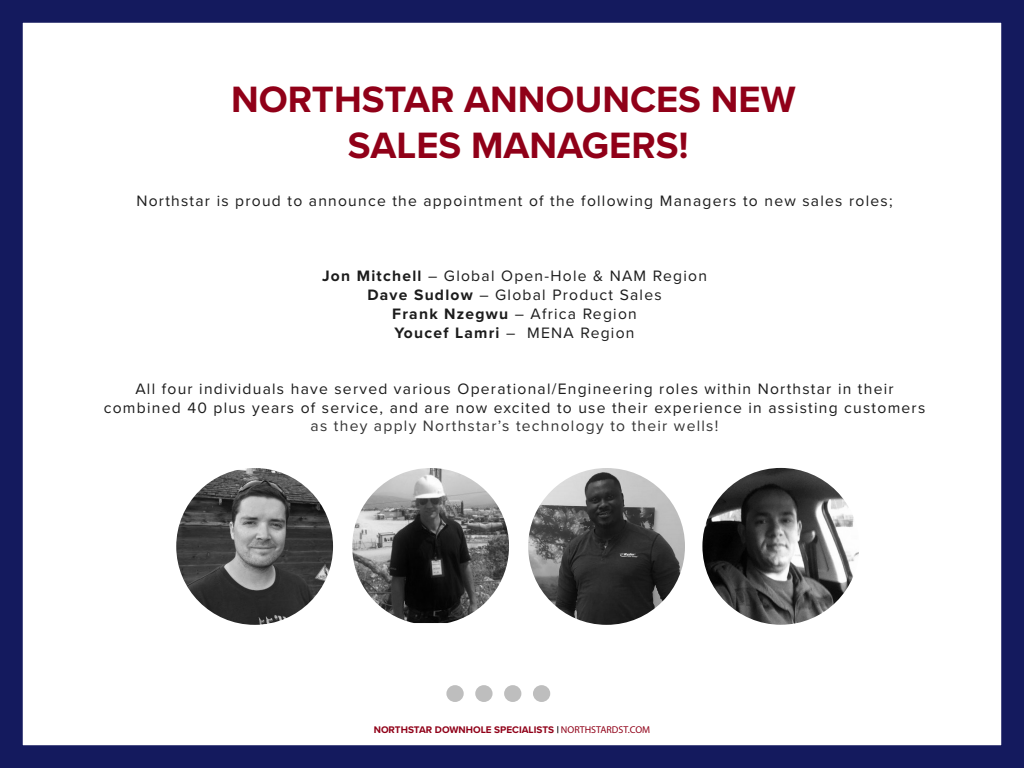
<style>
.page{position:relative;width:1024px;height:768px;background:#fff}
.page>*{position:absolute;margin:0;border:0;box-sizing:border-box;transform-origin:0 0}
.Presentation_Header{font:700 38px "Proxima Nova";color:#900018}
.Presentation_Subhead{font:15.6px/18.8px "Proxima Nova";letter-spacing:.08em;color:#1c1c1c;text-align:center}
.Presentation_Subhead-2{font:700 15.6px "Proxima Nova";letter-spacing:.08em;color:#1c1c1c}
.About_Page_Body_Text{font:700 10px "Proxima Nova";color:#900018}
.s1{font-weight:700}
.s2{font-weight:400}
.s3{color:#343434}
.s4{color:#000}
.s5{font-family:"Myriad Pro";font-weight:400}
</style>
<div class="page">
<div style="left:0;top:0;width:1024px;height:768px;border:23px solid #141a5e"></div>
<img style="left:702px;top:468px;width:157px;height:157px;border-radius:78px">
<img style="left:528px;top:468px;width:157px;height:157px;border-radius:78px">
<img style="left:352px;top:468px;width:157px;height:155px">
<img style="left:176px;top:468px;width:157px;height:157px;border-radius:78px">
<div style="left:446px;top:685px;width:18px;height:17px;background:#bebebe;border-radius:50%"></div>
<div style="left:475px;top:685px;width:18px;height:17px;background:#bebebe;border-radius:50%"></div>
<div style="left:504px;top:685px;width:17px;height:17px;background:#bebebe;border-radius:50%"></div>
<div style="left:533px;top:685px;width:17px;height:17px;background:#bebebe;border-radius:50%"></div>
<p class="Presentation_Header" style="left:231px;top:77px;width:566px">NORTHSTAR ANNOUNCES NEW</p>
<p class="Presentation_Header" style="left:348px;top:123px;width:342px">SALES MANAGERS!</p>
<p class="Presentation_Subhead" style="left:136px;top:192px;width:758px">Northstar is proud to announce the appointment of the following Managers to new sales roles;</p>
<p class="Presentation_Subhead" style="left:322px;top:267px;width:386px"><span class="s1">Jon Mitchell</span> – Global Open-Hole &amp; NAM Region</p>
<p class="Presentation_Subhead" style="left:367px;top:286px;width:296px"><span class="s1">Dave Sudlow</span> – Global Product Sales</p>
<p class="Presentation_Subhead" style="left:392px;top:305px;width:246px"><span class="s1">Frank Nzegwu</span> – Africa Region</p>
<p class="Presentation_Subhead-2" style="left:395px;top:323px;width:242px">Youcef Lamri <span class="s2">– MENA Region</span></p>
<p class="Presentation_Subhead" style="left:135px;top:380px;width:760px">All four individuals have served various Operational/Engineering roles within Northstar in their</p>
<p class="Presentation_Subhead" style="left:104px;top:398px;width:823px">combined 40 plus years of service, and are now excited to use their experience in assisting customers <span class="s3">as they apply Northstar’s technology to their wells!</span></p>
<p class="About_Page_Body_Text" style="left:374px;top:723px;width:278px">NORTHSTAR DOWNHOLE SPECIALISTS <span class="s4">|</span> <span class="s5">NORTHSTARDST.COM</span></p>
</div>
